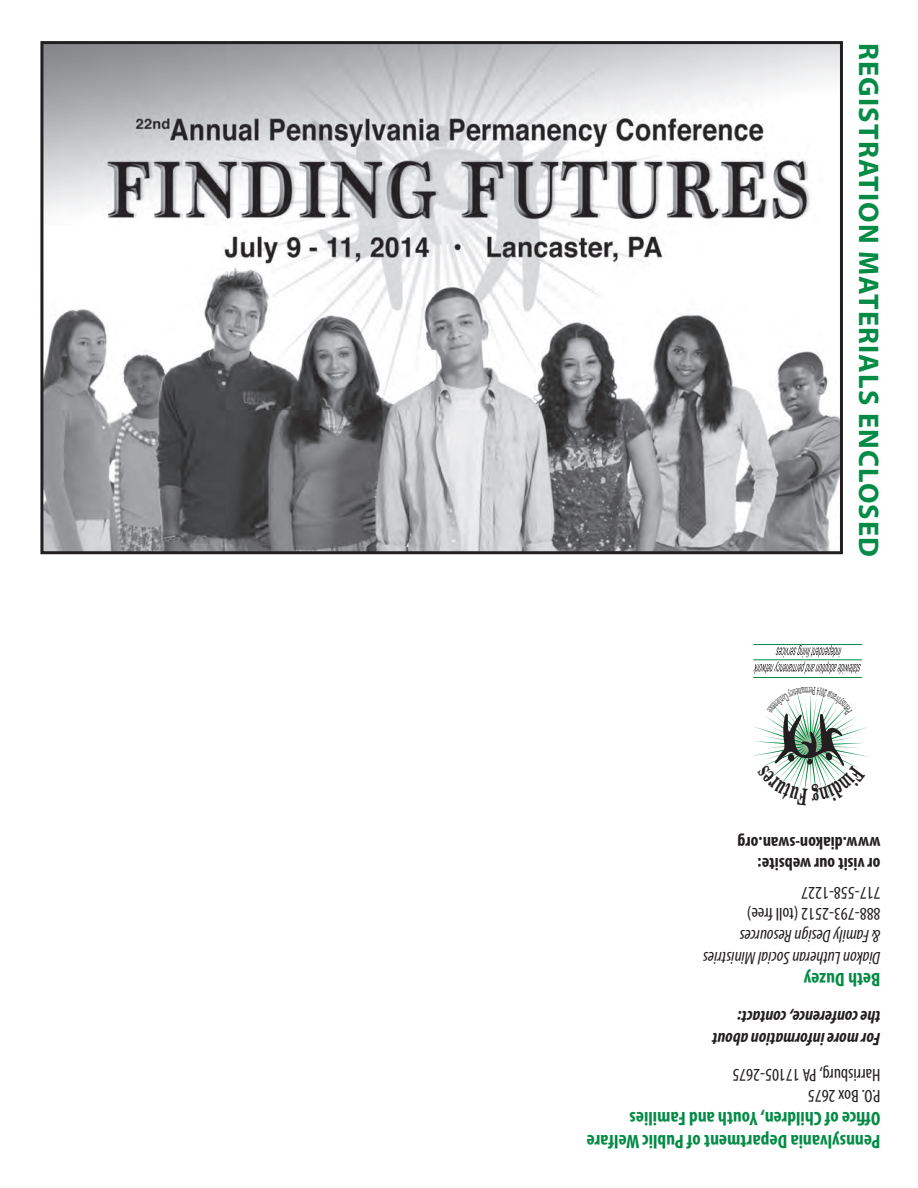
<style>
.page{position:relative;width:918px;height:1188px;background:#fff}
.page>*{position:absolute;margin:0;border:0;box-sizing:border-box;transform-origin:0 0}
.t1{font:700 28.5px "Myriad Pro";letter-spacing:.04em;color:#048b46}
.t2{font:700 condensed 19.5px/23.4px "Myriad Pro";color:#048b46}
.t3{font:condensed 18px/21.6px "Myriad Pro";color:#231f20}
.t4{font:italic condensed 18px/21.6px "Myriad Pro";color:#231f20}
.t5{font:italic 700 condensed 18px/21.6px "Myriad Pro";color:#231f20}
.t6{font:700 condensed 18px/21.6px "Myriad Pro";color:#231f20}
</style>
<div class="page">
<hr style="left:753px;top:677px;width:109px;height:1px;background:#048b46">
<hr style="left:753px;top:644px;width:109px;height:1px;background:#048b46">
<hr style="left:753px;top:659px;width:109px;height:1px;background:#048b46">
<svg style="left:753px;top:645px;width:107px;height:29px"></svg>
<img style="left:44px;top:45px;width:795px;height:505px">
<div style="left:40px;top:41px;width:803px;height:513px;border:3px solid #231f20"></div>
<svg style="left:752px;top:688px;width:117px;height:116px"></svg>
<h1 class="t1" style="left:887px;top:43px;width:515px;rotate:90deg">REGISTRATION MATERIALS ENCLOSED</h1>
<p class="t6" style="left:880px;top:875px;width:145px;rotate:-180deg">or visit our website: www.diakon-swan.org</p>
<p class="t3" style="left:880px;top:925px;width:135px;rotate:-180deg">888-793-2512 (toll free)<br>717-558-1227</p>
<p class="t4" style="left:880px;top:968px;width:179px;rotate:-180deg">Diakon Lutheran Social Ministries &amp; Family Design Resources</p>
<p class="t2" style="left:880px;top:992px;width:78px;rotate:-180deg">Beth Duzey</p>
<p class="t5" style="left:880px;top:1049px;width:170px;rotate:-180deg">For more information about the conference, contact:</p>
<p class="t3" style="left:880px;top:1107px;width:150px;rotate:-180deg">P.O. Box 2675<br>Harrisburg, PA 17105-2675</p>
<p class="t2" style="left:880px;top:1154px;width:296px;rotate:-180deg">Pennsylvania Department of Public Welfare<br>Office of Children, Youth and Families</p>
</div>
